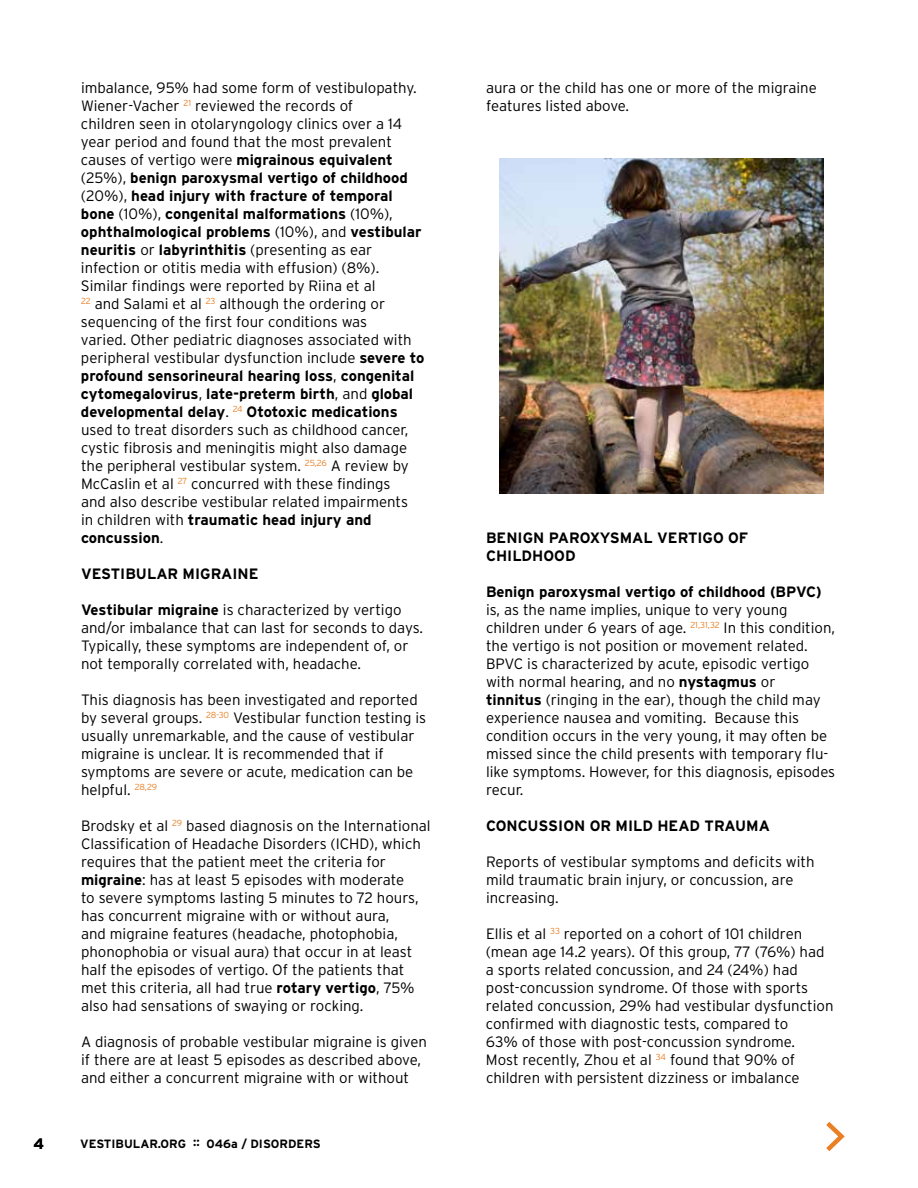
<style>
.page{position:relative;width:918px;height:1188px;background:#fff}
.page>*{position:absolute;margin:0;border:0;box-sizing:border-box;transform-origin:0 0}
.t1{font:300 15px/18px "Interstate";color:#000}
.t2{font:700 15px/18px "Interstate";color:#000}
.t3{font:700 12px "Interstate";color:#000}
.s1{font-weight:700}
</style>
<div class="page">
<img style="left:500px;top:158px;width:324px;height:335px">
<svg style="left:826px;top:1121px;width:19px;height:31px"></svg>
<p class="t2" style="left:34px;top:1134px;width:12px">4</p>
<p class="t1" style="left:81px;top:79px;width:345px">imbalance, 95% had some form of vestibulopathy.<br>Wiener-Vacher <sup>21</sup> reviewed the records of<br>children seen in otolaryngology clinics over a 14 year period and found that the most prevalent causes of vertigo were <span class="s1">migrainous equivalent </span>(25%), <span class="s1">benign paroxysmal vertigo of childhood </span>(20%), <span class="s1">head injury with fracture of temporal bone</span> (10%), <span class="s1">congenital malformations</span> (10%), <span class="s1">ophthalmological problems</span> (10%), and <span class="s1">vestibular neuritis</span> or <span class="s1">labyrinthitis</span> (presenting as ear infection or otitis media with effusion) (8%).<br>Similar findings were reported by Riina et al<br><sup>22</sup> and Salami et al <sup>23</sup> although the ordering or sequencing of the first four conditions was<br>varied. Other pediatric diagnoses associated with peripheral vestibular dysfunction include <span class="s1">severe to profound sensorineural hearing loss</span>, <span class="s1">congenital cytomegalovirus</span>, <span class="s1">late-preterm birth</span>, and <span class="s1">global developmental delay</span>. <sup>24</sup> <span class="s1">Ototoxic medications </span>used to treat disorders such as childhood cancer, cystic fibrosis and meningitis might also damage the peripheral vestibular system. <sup>25,26</sup> A review by McCaslin et al <sup>27</sup> concurred with these findings<br>and also describe vestibular related impairments<br>in children with <span class="s1">traumatic head injury and concussion</span>.</p>
<p class="t2" style="left:81px;top:565px;width:179px">VESTIBULAR MIGRAINE</p>
<p class="t1" style="left:81px;top:601px;width:344px"><span class="s1">Vestibular migraine</span> is characterized by vertigo and/or imbalance that can last for seconds to days.<br>Typically, these symptoms are independent of, or not temporally correlated with, headache.</p>
<p class="t1" style="left:81px;top:691px;width:347px">This diagnosis has been investigated and reported by several groups. <sup>28-30</sup> Vestibular function testing is usually unremarkable, and the cause of vestibular migraine is unclear. It is recommended that if symptoms are severe or acute, medication can be helpful. <sup>28,29</sup></p>
<p class="t1" style="left:81px;top:817px;width:351px">Brodsky et al <sup>29</sup> based diagnosis on the International Classification of Headache Disorders (ICHD), which requires that the patient meet the criteria for <span class="s1">migraine</span>: has at least 5 episodes with moderate<br>to severe symptoms lasting 5 minutes to 72 hours, has concurrent migraine with or without aura,<br>and migraine features (headache, photophobia, phonophobia or visual aura) that occur in at least half the episodes of vertigo. Of the patients that met this criteria, all had true <span class="s1">rotary vertigo</span>, 75% also had sensations of swaying or rocking.</p>
<p class="t1" style="left:81px;top:1033px;width:348px">A diagnosis of probable vestibular migraine is given if there are at least 5 episodes as described above, and either a concurrent migraine with or without</p>
<p class="t3" style="left:80px;top:1137px;width:242px">VESTIBULAR.ORG :: 046a / DISORDERS</p>
<p class="t1" style="left:486px;top:79px;width:332px">aura or the child has one or more of the migraine features listed above.</p>
<p class="t2" style="left:486px;top:529px;width:264px">BENIGN PAROXYSMAL VERTIGO OF<br>CHILDHOOD</p>
<p class="t2" style="left:486px;top:583px;width:337px">Benign paroxysmal vertigo of childhood (BPVC)</p>
<p class="t1" style="left:486px;top:601px;width:351px">is, as the name implies, unique to very young children under 6 years of age. <sup>21,31,32</sup> In this condition, the vertigo is not position or movement related.<br>BPVC is characterized by acute, episodic vertigo with normal hearing, and no <span class="s1">nystagmus</span> or<br><span class="s1">tinnitus</span> (ringing in the ear), though the child may experience nausea and vomiting. Because this condition occurs in the very young, it may often be missed since the child presents with temporary flu&shy;like symptoms. However, for this diagnosis, episodes recur.</p>
<p class="t2" style="left:486px;top:817px;width:286px">CONCUSSION OR MILD HEAD TRAUMA</p>
<p class="t1" style="left:486px;top:853px;width:330px">Reports of vestibular symptoms and deficits with mild traumatic brain injury, or concussion, are increasing.</p>
<p class="t1" style="left:486px;top:925px;width:349px">Ellis et al <sup>33</sup> reported on a cohort of 101 children (mean age 14.2 years). Of this group, 77 (76%) had a sports related concussion, and 24 (24%) had post-concussion syndrome. Of those with sports related concussion, 29% had vestibular dysfunction confirmed with diagnostic tests, compared to<br>63% of those with post-concussion syndrome.<br>Most recently, Zhou et al <sup>34</sup> found that 90% of children with persistent dizziness or imbalance</p>
</div>
